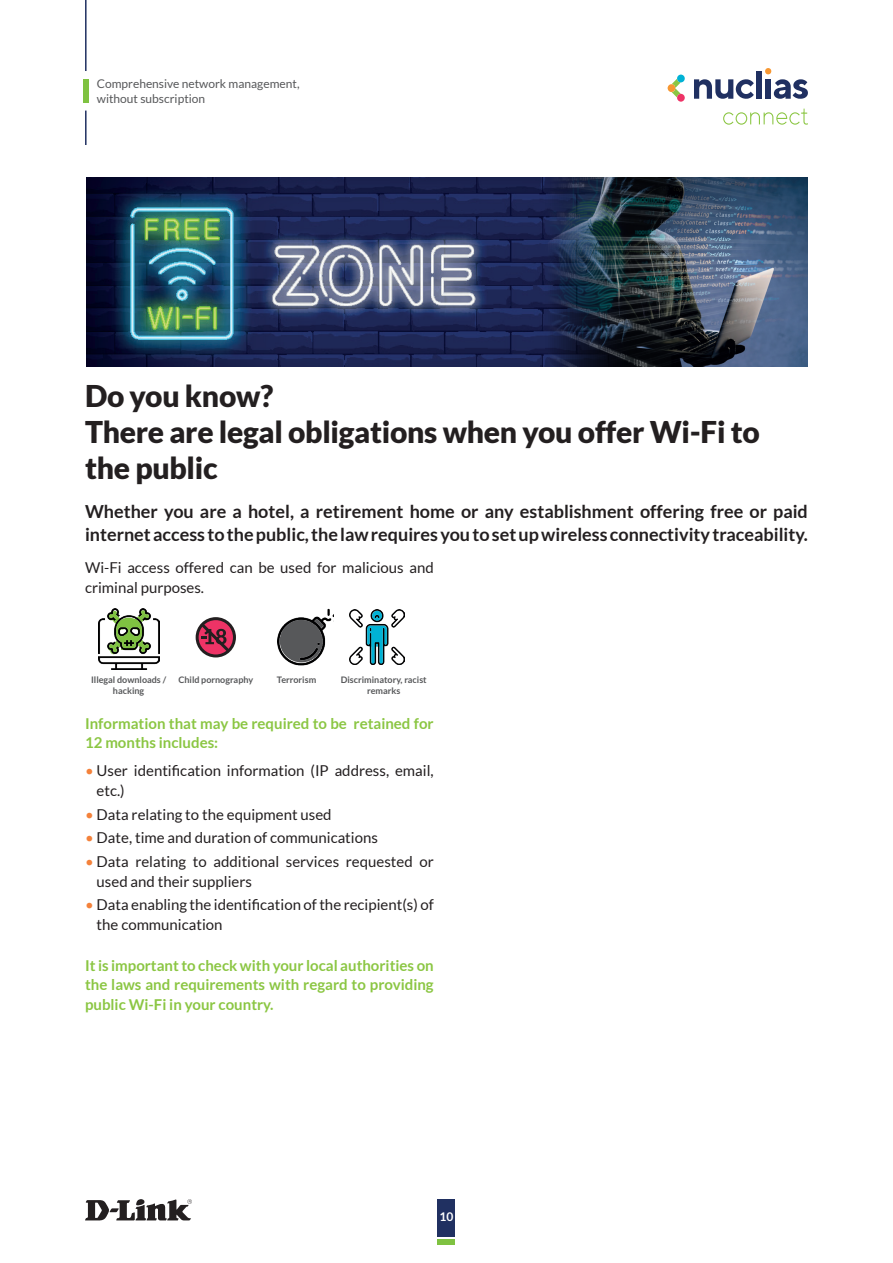
<style>
.page{position:relative;width:893px;height:1263px;background:#fff}
.page>*{position:absolute;margin:0;border:0;box-sizing:border-box;transform-origin:0 0}
.t1{font:900 30px/36px "Lato";letter-spacing:-.01em;color:#231f20}
.t2{font:700 18px/22.5px "Lato";color:#231f20}
.t3{font:15px/19.5px "Lato";color:#231f20}
.t4{font:700 15px/19.5px "Lato";color:#8bc643}
.t5{font:12px/15px "Lato";color:#57585a}
.t6{font:700 12px "Lato";color:#fff}
.t7{font:700 9px/10.5px "Lato";color:#57585a;text-align:center}
.s1{color:#f4823b}
</style>
<div class="page">
<svg style="left:668px;top:75px;width:17px;height:27px"></svg>
<svg style="left:694px;top:79px;width:60px;height:20px"></svg>
<div style="left:756px;top:71px;width:5px;height:28px;background:#203061"></div>
<svg style="left:765px;top:68px;width:43px;height:31px"></svg>
<svg style="left:723px;top:109px;width:85px;height:16px"></svg>
<svg style="left:85px;top:1199px;width:107px;height:21px"></svg>
<div style="left:437px;top:1199px;width:17px;height:37px;background:#203061"></div>
<div style="left:437px;top:1239px;width:17px;height:6px;background:#7fc241"></div>
<hr style="left:85px;top:0;width:2px;height:71px;background:#203061">
<hr style="left:85px;top:111px;width:2px;height:34px;background:#203061">
<div style="left:83px;top:79px;width:5px;height:24px;background:#7fc241"></div>
<img style="left:659px;top:177px;width:149px;height:190px">
<img style="left:98px;top:609px;width:61px;height:61px">
<div style="left:196px;top:617px;width:40px;height:40px;border:3px solid #231f20;border-radius:50%"></div>
<svg style="left:198px;top:620px;width:35px;height:35px"></svg>
<img style="left:277px;top:608px;width:57px;height:58px">
<img style="left:350px;top:610px;width:55px;height:55px">
<img style="left:87px;top:177px;width:572px;height:190px">
<p class="t5" style="left:97px;top:76px;width:204px">Comprehensive network management, without subscription</p>
<h1 class="t1" style="left:85px;top:377px;width:676px">Do you know?<br>There are legal obligations when you offer Wi-Fi to the public</h1>
<p class="t2" style="left:85px;top:500px;width:724px">Whether you are a hotel, a retirement home or any establishment offering free or paid internet access to the public, the law requires you to set up wireless connectivity traceability.</p>
<p class="t3" style="left:85px;top:558px;width:350px">Wi-Fi access offered can be used for malicious and criminal purposes.</p>
<p class="t7" style="left:91px;top:674px;width:77px">Illegal downloads / hacking</p>
<p class="t7" style="left:178px;top:674px;width:76px">Child pornography</p>
<p class="t7" style="left:277px;top:674px;width:41px">Terrorism</p>
<p class="t7" style="left:341px;top:674px;width:87px">Discriminatory, racist remarks</p>
<p class="t4" style="left:85px;top:713px;width:350px">Information that may be required to be retained for<br>12 months includes:</p>
<p class="t3" style="left:97px;top:761px;width:339px;text-indent:-12px"><span class="s1">•</span> User identification information (IP address, email, etc.)</p>
<p class="t3" style="left:85px;top:804px;width:248px"><span class="s1">•</span> Data relating to the equipment used</p>
<p class="t3" style="left:85px;top:828px;width:294px"><span class="s1">•</span> Date, time and duration of communications</p>
<p class="t3" style="left:97px;top:852px;width:339px;text-indent:-12px"><span class="s1">•</span> Data relating to additional services requested or used and their suppliers</p>
<p class="t3" style="left:97px;top:895px;width:339px;text-indent:-12px"><span class="s1">•</span> Data enabling the identification of the recipient(s) of the communication</p>
<p class="t4" style="left:85px;top:955px;width:350px;text-align:justify">It is important to check with your local authorities on the laws and requirements with regard to providing public Wi-Fi in your country.</p>
<p class="t6" style="left:439px;top:1209px;width:15px">10</p>
</div>
